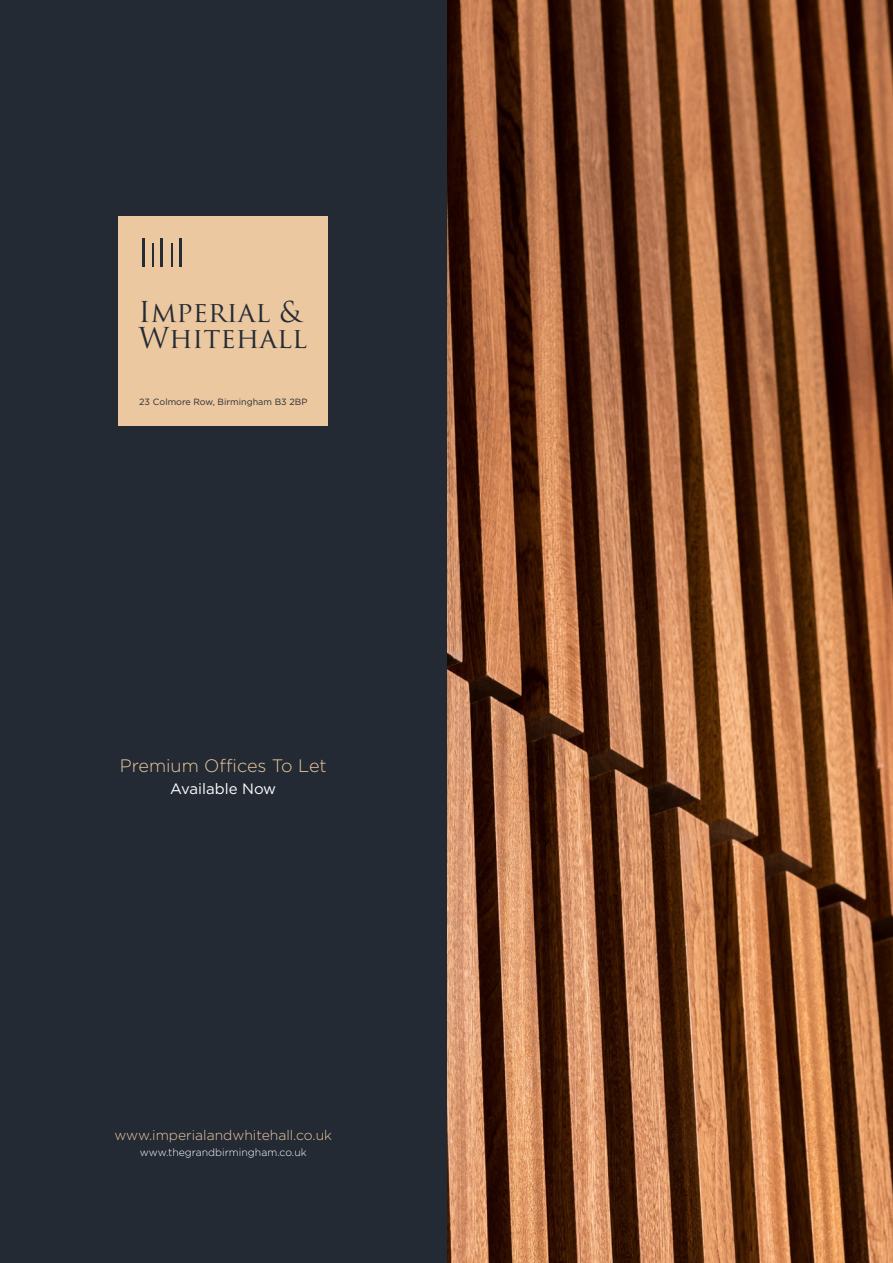
<style>
.page{position:relative;width:893px;height:1263px;background:#fff}
.page>*{position:absolute;margin:0;border:0;box-sizing:border-box;transform-origin:0 0}
.t1{font:28.05px/26.5px "Trajan Pro";color:#262c35}
.t2{font:300 18px "Gotham HTF";color:#ebc8a0}
.t3{font:15px "Gotham HTF";color:#fff}
.t4{font:300 13.95px "Gotham HTF";color:#ebc8a0}
.t5{font:300 10.5px "Gotham HTF";color:#fff}
.t6{font:9px "Gotham HTF";color:#262c35}
</style>
<div class="page">
<img style="left:446px;top:0;width:447px;height:1263px">
<div style="left:0;top:0;width:446px;height:1263px;background:#232a33"></div>
<div style="left:119px;top:217px;width:209px;height:209px;background:#ecc8a0"></div>
<hr style="left:142px;top:238px;width:2px;height:28px;background:#262c35">
<hr style="left:161px;top:238px;width:2px;height:28px;background:#262c35">
<hr style="left:180px;top:238px;width:2px;height:28px;background:#262c35">
<svg style="left:152px;top:243px;width:1px;height:23px"></svg>
<svg style="left:171px;top:243px;width:1px;height:23px"></svg>
<p class="t1" style="left:138px;top:298px;width:170px">Imperial &amp;<br>Whitehall</p>
<p class="t6" style="left:139px;top:396px;width:170px">23 Colmore Row, Birmingham B3 2BP</p>
<p class="t2" style="left:120px;top:756px;width:208px">Premium Offices To Let</p>
<p class="t3" style="left:170px;top:781px;width:107px">Available Now</p>
<p class="t4" style="left:114px;top:1127px;width:219px">www.imperialandwhitehall.co.uk</p>
<p class="t5" style="left:140px;top:1147px;width:168px">www.thegrandbirmingham.co.uk</p>
</div>
